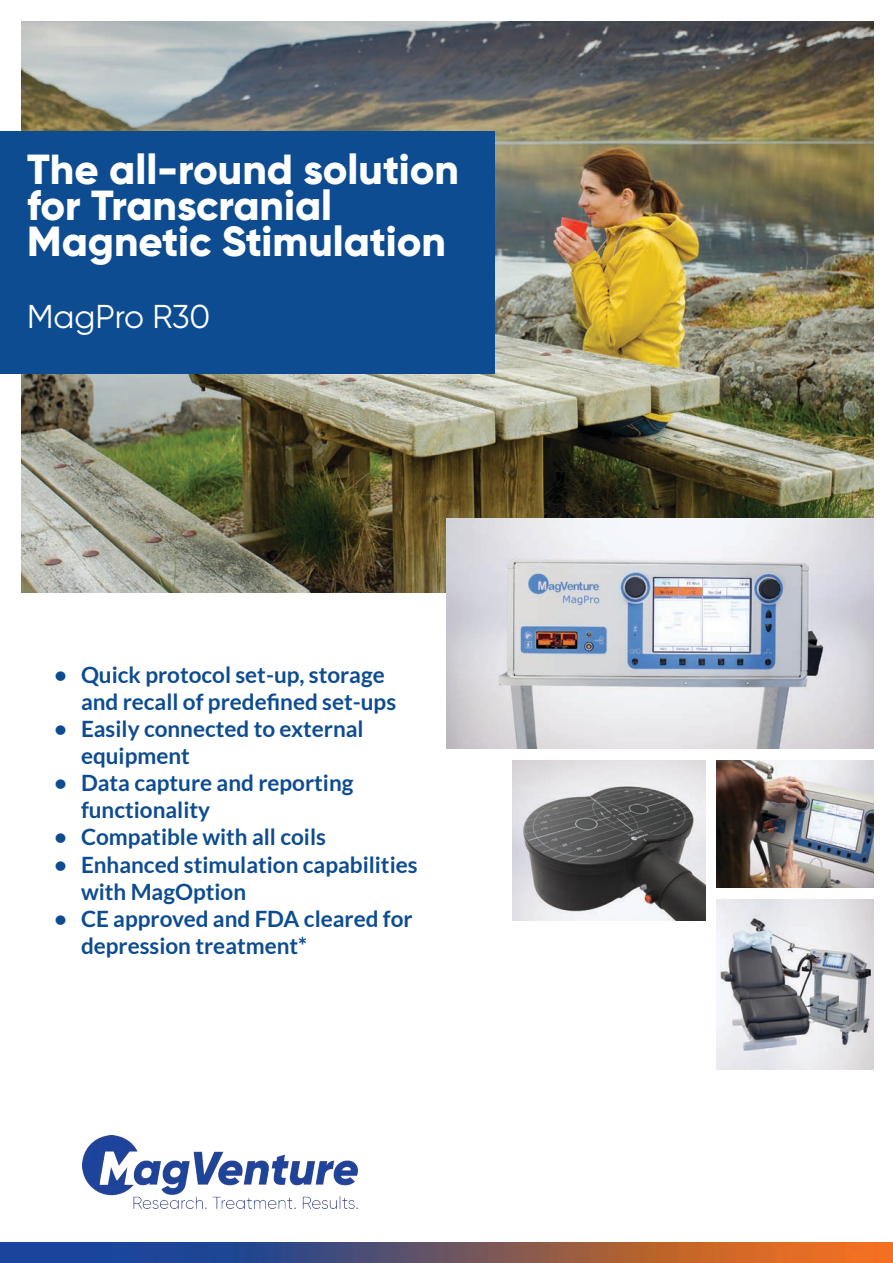
<style>
.page{position:relative;width:893px;height:1263px;background:#fff}
.page>*{position:absolute;margin:0;border:0;box-sizing:border-box;transform-origin:0 0}
.t1{font:800 42px/36px "Gilroy";color:#fff}
.t2{font:33px "Gilroy";color:#fff}
.t3{font:700 22.5px/27px "Lato";color:#0d4c91}
</style>
<div class="page">
<img style="left:21px;top:21px;width:853px;height:572px">
<div style="left:0;top:131px;width:495px;height:242px;background:#0d4c91"></div>
<img style="left:446px;top:519px;width:428px;height:229px">
<img style="left:512px;top:760px;width:193px;height:161px">
<img style="left:716px;top:760px;width:158px;height:128px">
<img style="left:716px;top:899px;width:158px;height:170px">
<img style="left:82px;top:1136px;width:277px;height:72px">
<img style="left:0;top:1242px;width:893px;height:21px">
<h1 class="t1" style="left:27px;top:151px;width:433px">The all-round solution for Transcranial<br>Magnetic Stimulation</h1>
<h2 class="t2" style="left:27px;top:296px;width:185px">MagPro R30</h2>
<p class="t3" style="left:81px;top:661px;width:317px;text-indent:-27px">• Quick protocol set-up, storage and recall of predefined set-ups</p>
<p class="t3" style="left:81px;top:715px;width:284px;text-indent:-27px">• Easily connected to external equipment</p>
<p class="t3" style="left:81px;top:769px;width:274px;text-indent:-27px">• Data capture and reporting functionality</p>
<p class="t3" style="left:54px;top:823px;width:273px">• Compatible with all coils</p>
<p class="t3" style="left:81px;top:850px;width:338px;text-indent:-27px">• Enhanced stimulation capabilities with MagOption</p>
<p class="t3" style="left:81px;top:904px;width:333px;text-indent:-27px">• CE approved and FDA cleared for depression treatment*</p>
</div>
